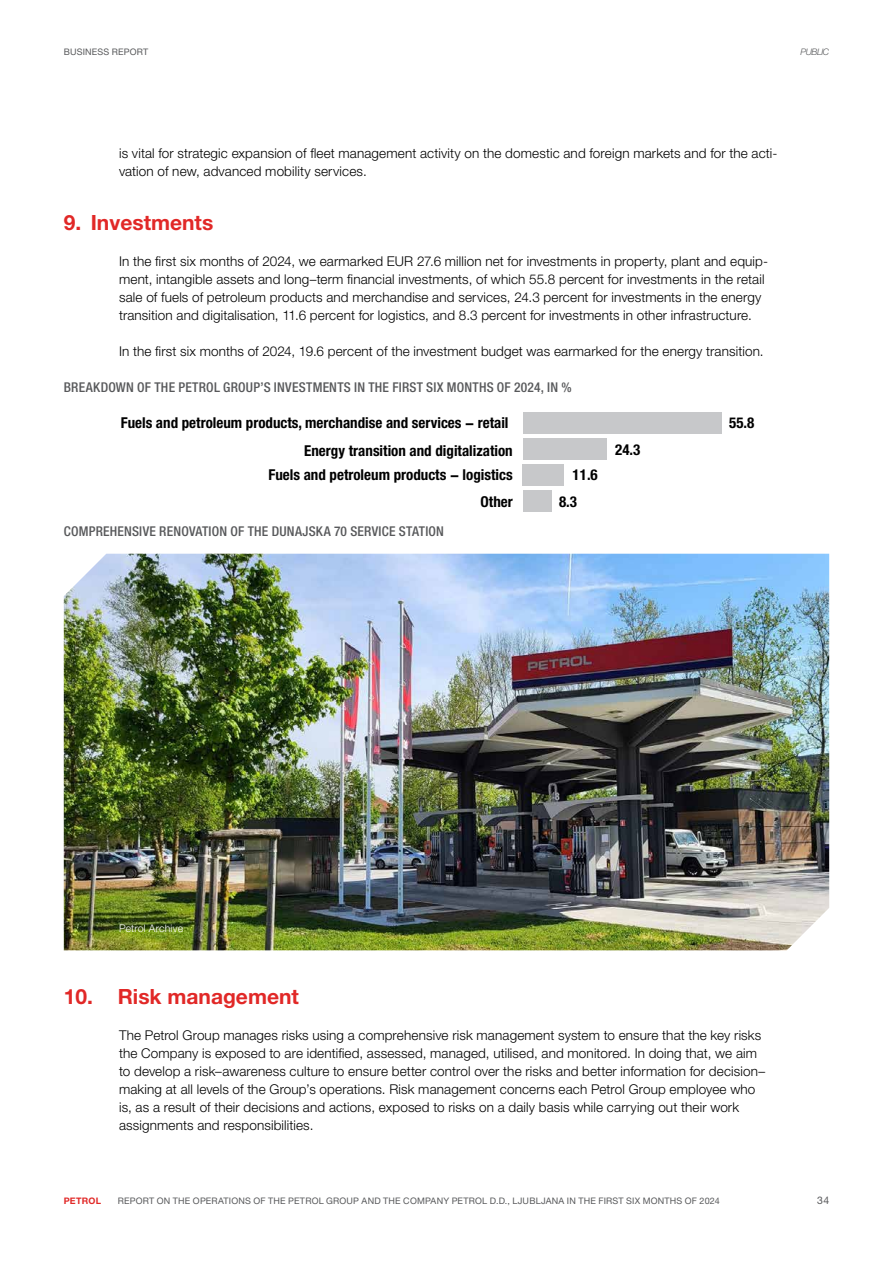
<style>
.page{position:relative;width:893px;height:1263px;background:#fff}
.page>*{position:absolute;margin:0;border:0;box-sizing:border-box;transform-origin:0 0}
.t1{font:700 21px "Helvetica Neue LT Pro";color:#e12827}
.t2{font:700 condensed 15px "Helvetica Neue LT Pro";color:#000}
.t3{font:300 13.5px/18px "Helvetica Neue LT Pro";letter-spacing:.01em;color:#000}
.t4{font:500 condensed 13.5px "Helvetica Neue LT Pro";letter-spacing:.015em;color:#58595b}
.t5{font:300 10.5px "Helvetica Neue LT Pro";letter-spacing:.01em;color:#fff}
.t6{font:10.5px "Helvetica Neue LT Pro";color:#58595b}
.t7{font:9px "Helvetica Neue LT Pro";letter-spacing:.02em;color:#58595b}
.t8{font:700 9px "Helvetica Neue LT Pro";letter-spacing:.02em;color:#e12827}
.t9{font:italic 300 9px "Helvetica Neue LT Pro";letter-spacing:-.055em;color:#58595b}
</style>
<div class="page">
<div style="left:523px;top:412px;width:199px;height:22px;background:#c7c8ca"></div>
<div style="left:523px;top:438px;width:84px;height:22px;background:#c7c8ca"></div>
<div style="left:523px;top:464px;width:41px;height:22px;background:#c7c8ca"></div>
<div style="left:523px;top:490px;width:28px;height:22px;background:#c7c8ca"></div>
<img style="left:64px;top:554px;width:765px;height:396px">
<p class="t7" style="left:64px;top:47px;width:86px">BUSINESS REPORT</p>
<p class="t9" style="left:801px;top:47px;width:30px">PUBLIC</p>
<p class="t3" style="left:119px;top:144px;width:660px">is vital for strategic expansion of fleet management activity on the domestic and foreign markets and for the acti&shy;vation of new, advanced mobility services.</p>
<h1 class="t1" style="left:64px;top:210px;width:151px">9. Investments</h1>
<p class="t3" style="left:119px;top:252px;width:651px">In the first six months of 2024, we earmarked EUR 27.6 million net for investments in property, plant and equip&shy;ment, intangible assets and long–term financial investments, of which 55.8 percent for investments in the retail sale of fuels of petroleum products and merchandise and services, 24.3 percent for investments in the energy transition and digitalisation, 11.6 percent for logistics, and 8.3 percent for investments in other infrastructure.</p>
<p class="t3" style="left:119px;top:342px;width:646px">In the first six months of 2024, 19.6 percent of the investment budget was earmarked for the energy transition.</p>
<p class="t4" style="left:64px;top:379px;width:509px">BREAKDOWN OF THE PETROL GROUP’S INVESTMENTS IN THE FIRST SIX MONTHS OF 2024, IN %</p>
<p class="t2" style="left:729px;top:414px;width:27px">55.8</p>
<p class="t2" style="left:304px;top:441px;width:210px">Energy transition and digitalization</p>
<p class="t2" style="left:615px;top:440px;width:27px">24.3</p>
<p class="t2" style="left:268px;top:466px;width:246px">Fuels and petroleum products − logistics</p>
<p class="t2" style="left:573px;top:465px;width:27px">11.6</p>
<p class="t2" style="left:121px;top:413px;width:389px">Fuels and petroleum products, merchandise and services − retail</p>
<p class="t4" style="left:64px;top:523px;width:382px">COMPREHENSIVE RENOVATION OF THE DUNAJSKA 70 SERVICE STATION</p>
<p class="t2" style="left:481px;top:492px;width:34px">Other</p>
<p class="t2" style="left:559px;top:492px;width:20px">8.3</p>
<p class="t5" style="left:119px;top:922px;width:66px">Petrol Archive</p>
<h1 class="t1" style="left:64px;top:984px;width:237px">10. Risk management</h1>
<p class="t3" style="left:119px;top:1026px;width:648px">The Petrol Group manages risks using a comprehensive risk management system to ensure that the key risks the Company is exposed to are identified, assessed, managed, utilised, and monitored. In doing that, we aim to develop a risk–awareness culture to ensure better control over the risks and better information for decision– making at all levels of the Group’s operations. Risk management concerns each Petrol Group employee who is, as a result of their decisions and actions, exposed to risks on a daily basis while carrying out their work assignments and responsibilities.</p>
<p class="t8" style="left:64px;top:1195px;width:39px">PETROL</p>
<p class="t7" style="left:118px;top:1196px;width:603px">REPORT ON THE OPERATIONS OF THE PETROL GROUP AND THE COMPANY PETROL D.D., LJUBLJANA IN THE FIRST SIX MONTHS OF 2024</p>
<p class="t6" style="left:817px;top:1194px;width:13px">34</p>
</div>
